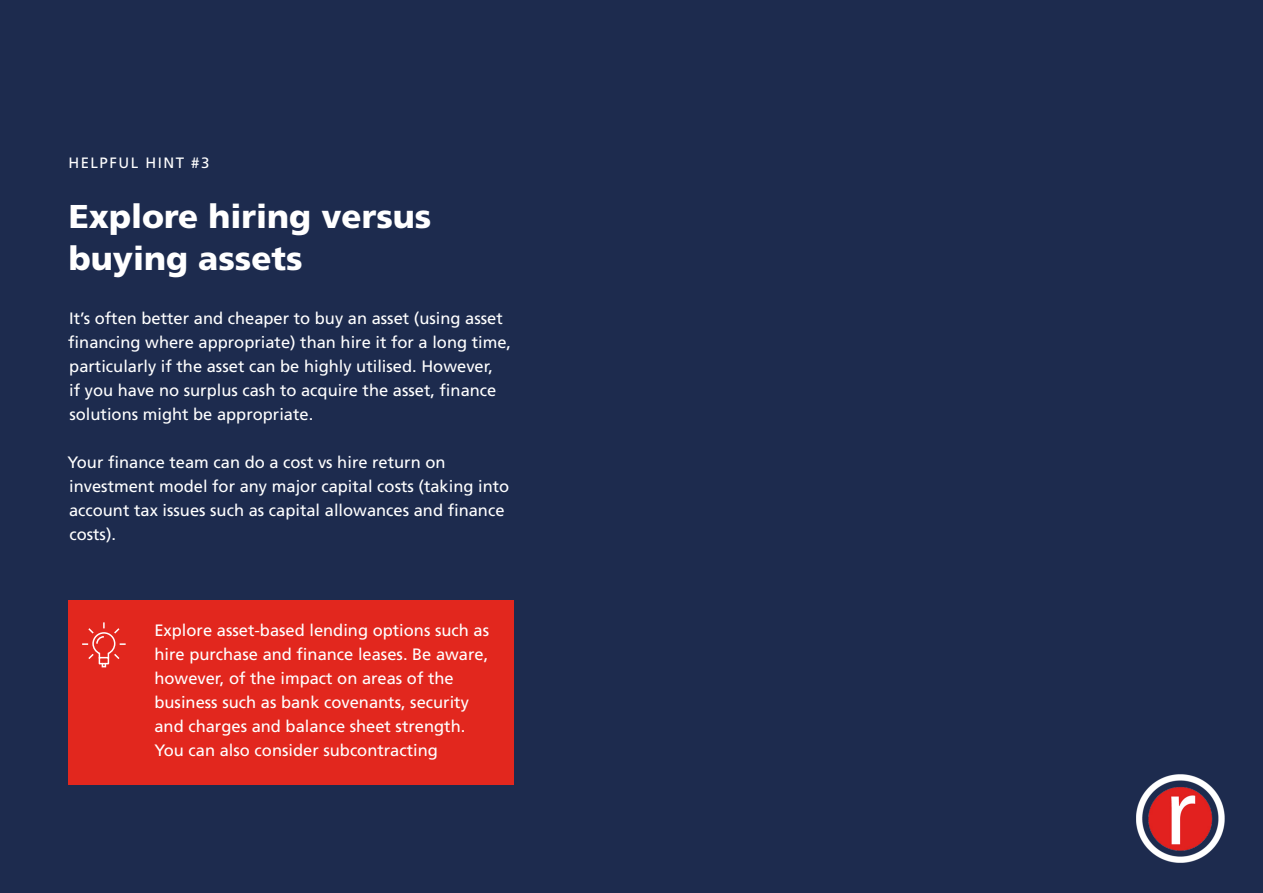
<style>
.page{position:relative;width:1263px;height:893px;background:#1d2b4e}
.page>*{position:absolute;margin:0;border:0;box-sizing:border-box;transform-origin:0 0}
.t1{font:900 33px/42px "Frutiger LT Std";color:#fff}
.t2{font:16.5px/24px "Frutiger LT Std";color:#fff}
.t3{font:15px "Frutiger LT Std";letter-spacing:.1em;color:#fff}
</style>
<div class="page">
<img style="left:1136px;top:774px;width:89px;height:88px">
<div style="left:69px;top:600px;width:445px;height:184px;background:#e2271e"></div>
<svg style="left:82px;top:622px;width:44px;height:46px"></svg>
<p class="t3" style="left:68px;top:154px;width:143px">HELPFUL HINT #3</p>
<p class="t1" style="left:69px;top:195px;width:364px">Explore hiring versus buying assets</p>
<p class="t2" style="left:68px;top:306px;width:444px">It’s often better and cheaper to buy an asset (using asset financing where appropriate) than hire it for a long time, particularly if the asset can be highly utilised. However,<br>if you have no surplus cash to acquire the asset, finance solutions might be appropriate.</p>
<p class="t2" style="left:68px;top:450px;width:443px">Your finance team can do a cost vs hire return on investment model for any major capital costs (taking into account tax issues such as capital allowances and finance costs).</p>
<p class="t2" style="left:154px;top:618px;width:336px">Explore asset-based lending options such as hire purchase and finance leases. Be aware, however, of the impact on areas of the business such as bank covenants, security and charges and balance sheet strength.</p>
<p class="t2" style="left:154px;top:738px;width:285px">You can also consider subcontracting</p>
</div>
